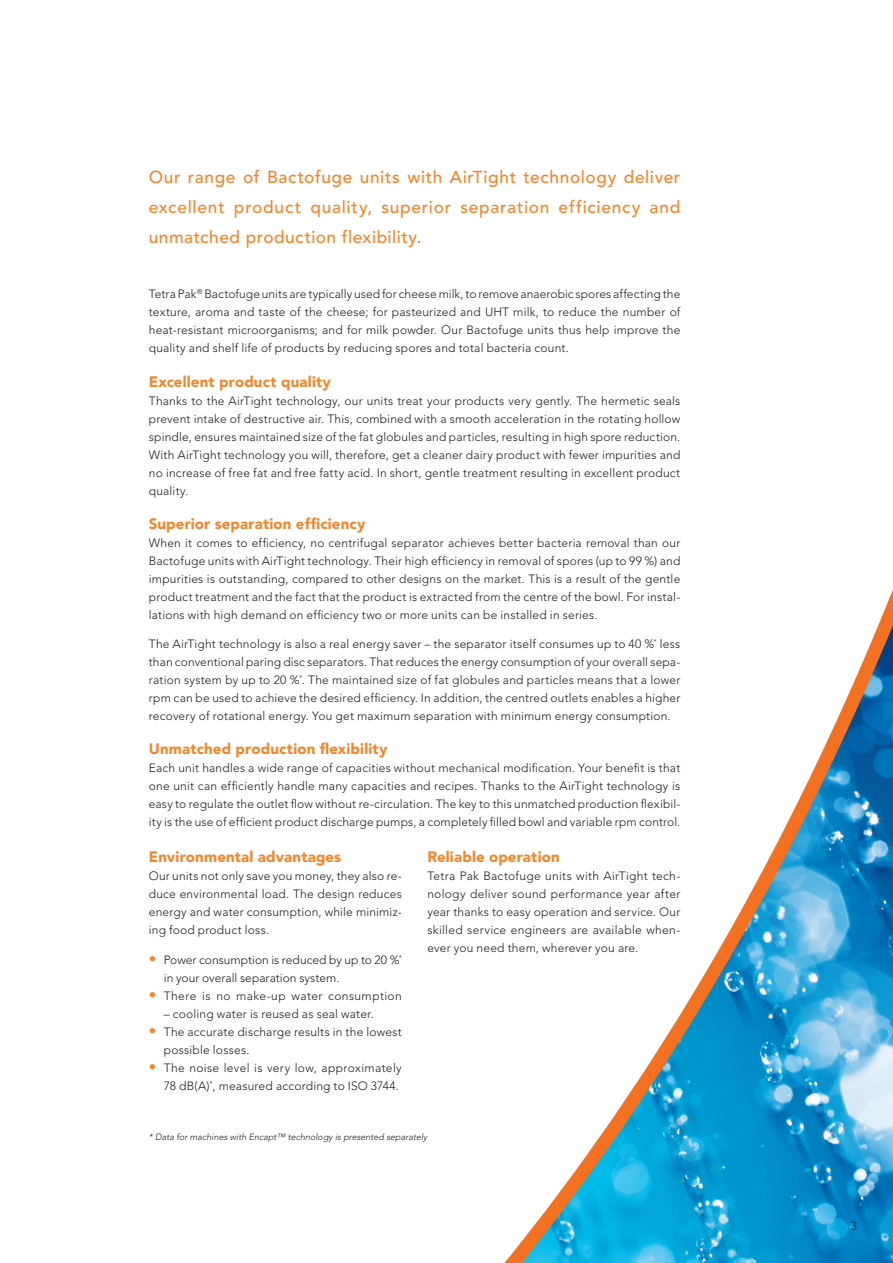
<style>
.page{position:relative;width:893px;height:1263px;background:#fff}
.page>*{position:absolute;margin:0;border:0;box-sizing:border-box;transform-origin:0 0}
.t1{font:500 17.25px/30px "Avenir LT Std";letter-spacing:.03em;color:#f58427;text-align:justify}
.t2{font:900 15px "Avenir LT Std";letter-spacing:.01em;color:#f58427}
.t3{font:300 12px/18px "Avenir LT Std";letter-spacing:.015em;color:#231f20;text-align:justify}
.t4{font:300 12px "Avenir LT Std";letter-spacing:.035em;color:#231f20}
.t5{font:italic 300 9px "Avenir LT Std";color:#231f20}
.s1{font-weight:900;font-size:15px;color:#f58427}
</style>
<div class="page">
<svg style="left:504px;top:589px;width:389px;height:674px"></svg>
<h1 class="t1" style="left:149px;top:163px;width:533px">Our range of Bactofuge units with AirTight technology deliver excellent product quality, superior separation efficiency and unmatched production flexibility.</h1>
<p class="t3" style="left:149px;top:285px;width:533px">Tetra Pak<sup>®</sup> Bactofuge units are typically used for cheese milk, to remove anaerobic spores affecting the texture, aroma and taste of the cheese; for pasteurized and UHT milk, to reduce the number of heat-resistant microorganisms; and for milk powder. Our Bactofuge units thus help improve the quality and shelf life of products by reducing spores and total bacteria count.</p>
<p class="t2" style="left:149px;top:372px;width:184px">Excellent product quality</p>
<p class="t3" style="left:149px;top:392px;width:533px">Thanks to the AirTight technology, our units treat your products very gently. The hermetic seals prevent intake of destructive air. This, combined with a smooth acceleration in the rotating hollow spindle, ensures maintained size of the fat globules and particles, resulting in high spore reduction.<br>With AirTight technology you will, therefore, get a cleaner dairy product with fewer impurities and no increase of free fat and free fatty acid. In short, gentle treatment resulting in excellent product quality.</p>
<p class="t2" style="left:149px;top:515px;width:218px">Superior separation efficiency</p>
<p class="t3" style="left:149px;top:534px;width:533px">When it comes to efficiency, no centrifugal separator achieves better bacteria removal than our Bactofuge units with AirTight technology. Their high efficiency in removal of spores (up to 99 %) and impurities is outstanding, compared to other designs on the market. This is a result of the gentle product treatment and the fact that the product is extracted from the centre of the bowl. For instal&shy;lations with high demand on efficiency two or more units can be installed in series.</p>
<p class="t3" style="left:149px;top:635px;width:533px">The AirTight technology is also a real energy saver – the separator itself consumes up to 40 %<sup>*</sup> less than conventional paring disc separators. That reduces the energy consumption of your overall sepa&shy;ration system by up to 20 %<sup>*</sup>. The maintained size of fat globules and particles means that a lower rpm can be used to achieve the desired efficiency. In addition, the centred outlets enables a higher recovery of rotational energy. You get maximum separation with minimum energy consumption.</p>
<p class="t2" style="left:149px;top:740px;width:240px">Unmatched production flexibility</p>
<p class="t3" style="left:149px;top:759px;width:533px">Each unit handles a wide range of capacities without mechanical modification. Your benefit is that one unit can efficiently handle many capacities and recipes. Thanks to the AirTight technology is easy to regulate the outlet flow without re-circulation. The key to this unmatched production flexibil&shy;ity is the use of efficient product discharge pumps, a completely filled bowl and variable rpm control.</p>
<p class="t2" style="left:149px;top:848px;width:194px">Environmental advantages</p>
<p class="t3" style="left:149px;top:867px;width:255px">Our units not only save you money, they also re&shy;duce environmental load. The design reduces energy and water consumption, while minimiz&shy;ing food product loss.</p>
<p class="t3" style="left:164px;top:951px;width:239px;text-indent:-15px"><span class="s1">•</span> Power consumption is reduced by up to 20 %<sup>* </sup>in your overall separation system.</p>
<p class="t4" style="left:149px;top:989px;width:254px"><span class="s1">•</span> There is no make-up water consumption</p>
<p class="t3" style="left:164px;top:1005px;width:211px">– cooling water is reused as seal water.</p>
<p class="t3" style="left:164px;top:1023px;width:239px;text-indent:-15px"><span class="s1">•</span> The accurate discharge results in the lowest possible losses.</p>
<p class="t3" style="left:149px;top:1059px;width:254px;text-align:right"><span class="s1">•</span> The noise level is very low, approximately<br>78 dB(A)<sup>*</sup>, measured according to ISO 3744.</p>
<p class="t2" style="left:427px;top:848px;width:134px">Reliable operation</p>
<p class="t3" style="left:427px;top:867px;width:254px">Tetra Pak Bactofuge units with AirTight tech&shy;nology deliver sound performance year after year thanks to easy operation and service. Our skilled service engineers are available when&shy;ever you need them, wherever you are.</p>
<p class="t5" style="left:149px;top:1131px;width:280px">* Data for machines with Encapt™ technology is presented separately</p>
<p class="t3" style="left:850px;top:1216px;width:8px">3</p>
</div>
